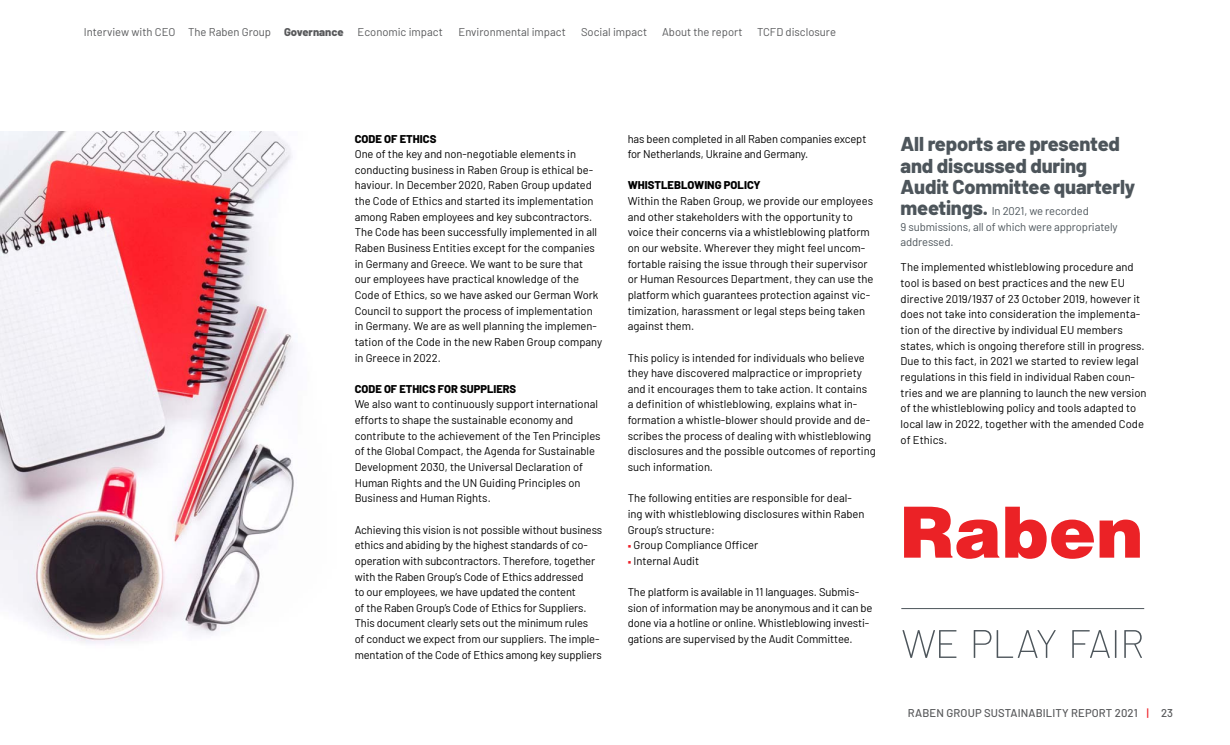
<style>
.page{position:relative;width:1230px;height:745px;background:#fff}
.page>*{position:absolute;margin:0;border:0;box-sizing:border-box;transform-origin:0 0}
.t1{font:800 20px/21.2px "Barlow";letter-spacing:-.01em;color:#4d555b}
.t2{font:11.25px/15.6px "Barlow";color:#000}
.t3{font:11.25px "Barlow";color:#58595b}
.t4{font:11.25px/15.6px "Barlow";letter-spacing:-.01em;color:#4d555b}
.t5{font:800 11.25px "Barlow";color:#000}
.t6{font:500 11.25px "Barlow";letter-spacing:.01em;color:#58595b}
.s1{font-weight:800}
.s2{font-family:"Garamond Premr Pro";color:#ed1c24}
.s3{font-weight:800;font-size:20px}
.s4{color:#ed1c24}
</style>
<div class="page">
<img style="left:0;top:131px;width:294px;height:513px">
<svg style="left:904px;top:506px;width:95px;height:52px"></svg>
<svg style="left:1005px;top:506px;width:134px;height:52px"></svg>
<hr style="left:901px;top:607px;width:243px;height:1px;background:#4d555b">
<svg style="left:902px;top:630px;width:240px;height:27px"></svg>
<p class="t3" style="left:84px;top:24px;width:189px">Interview with CEO The Raben Group</p>
<p class="t3" style="left:581px;top:24px;width:68px">Social impact</p>
<p class="t3" style="left:284px;top:24px;width:160px"><span class="s1">Governance</span> Economic impact</p>
<p class="t3" style="left:458px;top:24px;width:109px">Environmental impact</p>
<p class="t3" style="left:662px;top:24px;width:82px">About the report</p>
<p class="t3" style="left:757px;top:24px;width:80px">TCFD disclosure</p>
<p class="t5" style="left:355px;top:131px;width:83px">CODE OF ETHICS</p>
<p class="t2" style="left:355px;top:146px;width:249px">One of the key and non-negotiable elements in conducting business in Raben Group is ethical be&shy;haviour. In December 2020, Raben Group updated the Code of Ethics and started its implementation among Raben employees and key subcontractors.<br>The Code has been successfully implemented in all Raben Business Entities except for the companies in Germany and Greece. We want to be sure that<br>our employees have practical knowledge of the Code of Ethics, so we have asked our German Work Council to support the process of implementation in Germany. We are as well planning the implemen&shy;tation of the Code in the new Raben Group company in Greece in 2022.</p>
<p class="t5" style="left:355px;top:381px;width:163px">CODE OF ETHICS FOR SUPPLIERS</p>
<p class="t2" style="left:355px;top:396px;width:247px">We also want to continuously support international efforts to shape the sustainable economy and contribute to the achievement of the Ten Principles of the Global Compact, the Agenda for Sustainable Development 2030, the Universal Declaration of Human Rights and the UN Guiding Principles on Business and Human Rights.</p>
<p class="t2" style="left:355px;top:521px;width:249px">Achieving this vision is not possible without business ethics and abiding by the highest standards of co&shy;operation with subcontractors. Therefore, together with the Raben Group’s Code of Ethics addressed<br>to our employees, we have updated the content<br>of the Raben Group’s Code of Ethics for Suppliers.<br>This document clearly sets out the minimum rules<br>of conduct we expect from our suppliers. The imple&shy;mentation of the Code of Ethics among key suppliers</p>
<p class="t2" style="left:627px;top:130px;width:240px">has been completed in all Raben companies except for Netherlands, Ukraine and Germany.</p>
<p class="t5" style="left:627px;top:178px;width:134px">WHISTLEBLOWING POLICY</p>
<p class="t2" style="left:627px;top:193px;width:247px">Within the Raben Group, we provide our employees and other stakeholders with the opportunity to voice their concerns via a whistleblowing platform on our website. Wherever they might feel uncom&shy;fortable raising the issue through their supervisor or Human Resources Department, they can use the platform which guarantees protection against vic&shy;timization, harassment or legal steps being taken against them.</p>
<p class="t2" style="left:627px;top:349px;width:250px">This policy is intended for individuals who believe they have discovered malpractice or impropriety and it encourages them to take action. It contains a definition of whistleblowing, explains what in&shy;formation a whistle-blower should provide and de&shy;scribes the process of dealing with whistleblowing disclosures and the possible outcomes of reporting such information.</p>
<p class="t2" style="left:627px;top:489px;width:238px">The following entities are responsible for deal&shy;ing with whistleblowing disclosures within Raben<br>Group’s structure:</p>
<p class="t2" style="left:627px;top:536px;width:132px"><span class="s2">■</span> Group Compliance Officer</p>
<p class="t2" style="left:627px;top:552px;width:73px"><span class="s2">■</span> Internal Audit</p>
<p class="t2" style="left:627px;top:583px;width:246px">The platform is available in 11 languages. Submis&shy;sion of information may be anonymous and it can be done via a hotline or online. Whistleblowing investi&shy;gations are supervised by the Audit Committee.</p>
<h1 class="t1" style="left:900px;top:132px;width:236px">All reports are presented and discussed during<br>Audit Committee quarterly</h1>
<p class="t4" style="left:900px;top:203px;width:219px"><span class="s3">meetings.</span> In 2021, we recorded<br>9 submissions, all of which were appropriately addressed.</p>
<p class="t2" style="left:900px;top:259px;width:247px">The implemented whistleblowing procedure and tool is based on best practices and the new EU directive 2019/1937 of 23 October 2019, however it does not take into consideration the implementa&shy;tion of the directive by individual EU members states, which is ongoing therefore still in progress.<br>Due to this fact, in 2021 we started to review legal regulations in this field in individual Raben coun&shy;tries and we are planning to launch the new version of the whistleblowing policy and tools adapted to local law in 2022, together with the amended Code of Ethics.</p>
<p class="t6" style="left:908px;top:705px;width:267px">RABEN GROUP SUSTAINABILITY REPORT 2021 <span class="s4">|</span> 23</p>
</div>
